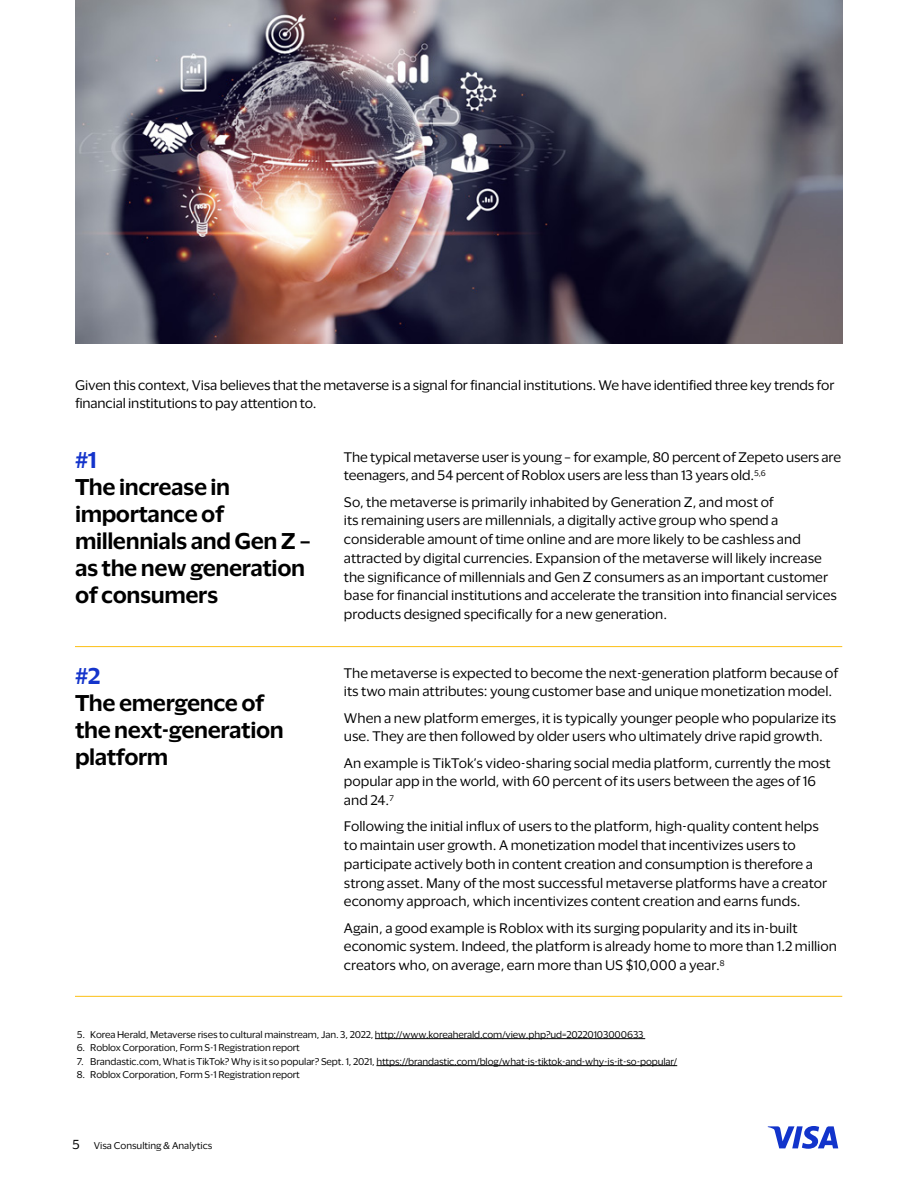
<style>
.page{position:relative;width:918px;height:1188px;background:#fff}
.page>*{position:absolute;margin:0;border:0;box-sizing:border-box;transform-origin:0 0}
.t1{font:600 21px/27px "Visa Dialect";letter-spacing:-.02em;color:#000}
.t2{font:12.75px/18.8px "Visa Dialect";color:#000}
.t3{font:9px "Visa Dialect";letter-spacing:-.01em;color:#000}
.s1{color:#1434cb}
.s2{font-size:12px}
</style>
<div class="page">
<svg style="left:768px;top:1126px;width:70px;height:23px"></svg>
<hr style="left:75px;top:646px;width:767px;height:1px;background:#fcc015">
<hr style="left:75px;top:996px;width:767px;height:1px;background:#fcc015">
<img style="left:75px;top:0;width:767px;height:343px">
<hr style="left:375px;top:1038px;width:270px;height:1px;background:#000">
<hr style="left:376px;top:1065px;width:301px;height:1px;background:#000">
<p class="t2" style="left:75px;top:375px;width:761px">Given this context, Visa believes that the metaverse is a signal for financial institutions. We have identified three key trends for financial institutions to pay attention to.</p>
<h3 class="t1" style="left:75px;top:445px;width:237px"><span class="s1">#1<br></span>The increase in importance of millennials and Gen Z – as the new generation of consumers</h3>
<p class="t2" style="left:344px;top:447px;width:499px">The typical metaverse user is young – for example, 80 percent of Zepeto users are teenagers, and 54 percent of Roblox users are less than 13 years old.<sup>5,6</sup></p>
<p class="t2" style="left:344px;top:492px;width:494px">So, the metaverse is primarily inhabited by Generation Z, and most of<br>its remaining users are millennials, a digitally active group who spend a considerable amount of time online and are more likely to be cashless and attracted by digital currencies. Expansion of the metaverse will likely increase the significance of millennials and Gen Z consumers as an important customer base for financial institutions and accelerate the transition into financial services products designed specifically for a new generation.</p>
<h3 class="t1" style="left:75px;top:661px;width:210px"><span class="s1">#2<br></span>The emergence of the next-generation platform</h3>
<p class="t2" style="left:344px;top:663px;width:496px">The metaverse is expected to become the next-generation platform because of its two main attributes: young customer base and unique monetization model.</p>
<p class="t2" style="left:344px;top:708px;width:494px">When a new platform emerges, it is typically younger people who popularize its use. They are then followed by older users who ultimately drive rapid growth.</p>
<p class="t2" style="left:344px;top:753px;width:488px">An example is TikTok’s video-sharing social media platform, currently the most popular app in the world, with 60 percent of its users between the ages of 16 and 24.<sup>7</sup></p>
<p class="t2" style="left:344px;top:816px;width:485px">Following the initial influx of users to the platform, high-quality content helps to maintain user growth. A monetization model that incentivizes users to participate actively both in content creation and consumption is therefore a strong asset. Many of the most successful metaverse platforms have a creator economy approach, which incentivizes content creation and earns funds.</p>
<p class="t2" style="left:344px;top:918px;width:494px">Again, a good example is Roblox with its surging popularity and its in-built economic system. Indeed, the platform is already home to more than 1.2 million creators who, on average, earn more than US $10,000 a year.<sup>8</sup></p>
<p class="t3" style="left:77px;top:1028px;width:568px">5. Korea Herald, Metaverse rises to cultural mainstream, Jan. 3, 2022, http://www.koreaherald.com/view.php?ud=20220103000633</p>
<p class="t3" style="left:77px;top:1041px;width:225px">6. Roblox Corporation, Form S-1 Registration report</p>
<p class="t3" style="left:77px;top:1055px;width:602px">7. Brandastic.com, What is TikTok? Why is it so popular? Sept. 1, 2021, https://brandastic.com/blog/what-is-tiktok-and-why-is-it-so-popular/</p>
<p class="t3" style="left:77px;top:1068px;width:225px">8. Roblox Corporation, Form S-1 Registration report</p>
<p class="t3" style="left:72px;top:1138px;width:142px"><span class="s2">5</span> Visa Consulting &amp; Analytics</p>
</div>
